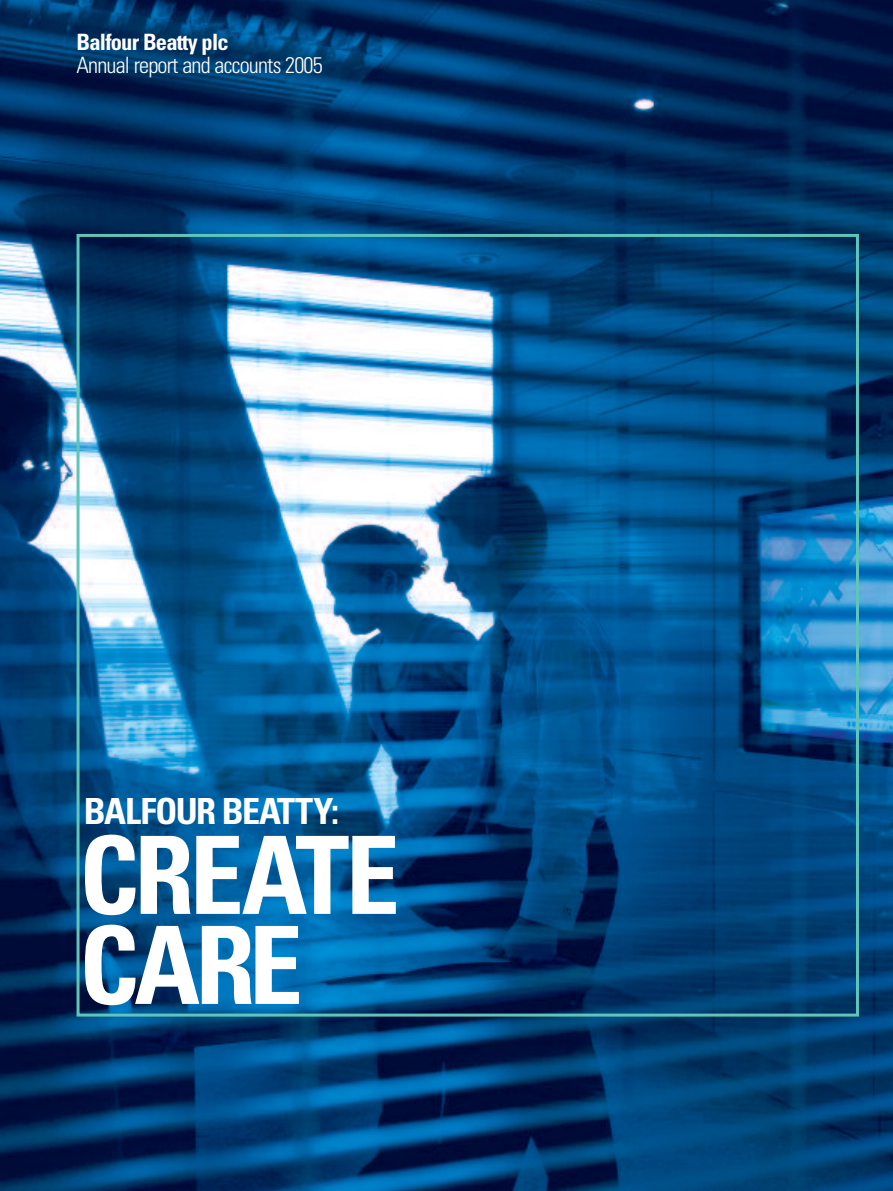
<style>
.page{position:relative;width:893px;height:1191px;background:#fff}
.page>*{position:absolute;margin:0;border:0;box-sizing:border-box;transform-origin:0 0}
.t1{font:700 condensed 108px/90px "Univers";letter-spacing:-.045em;color:#fff}
.t2{font:700 condensed 36px "Univers";letter-spacing:-.03em;color:#fff}
.t3{font:300 condensed 22.5px "Univers";letter-spacing:-.035em;color:#fff}
.t4{font:700 condensed 22.5px "Univers";letter-spacing:-.035em;color:#fff}
</style>
<div class="page">
<img style="left:0;top:0;width:893px;height:1191px">
<div style="left:77px;top:234px;width:782px;height:782px;border:3px solid #5fc4b9"></div>
<p class="t4" style="left:77px;top:34px;width:154px">Balfour Beatty plc</p>
<p class="t3" style="left:77px;top:57px;width:248px">Annual report and accounts 2005</p>
<h2 class="t2" style="left:84px;top:798px;width:257px">BALFOUR BEATTY:</h2>
<h1 class="t1" style="left:79px;top:839px;width:322px">CREATE<br>CARE</h1>
</div>
